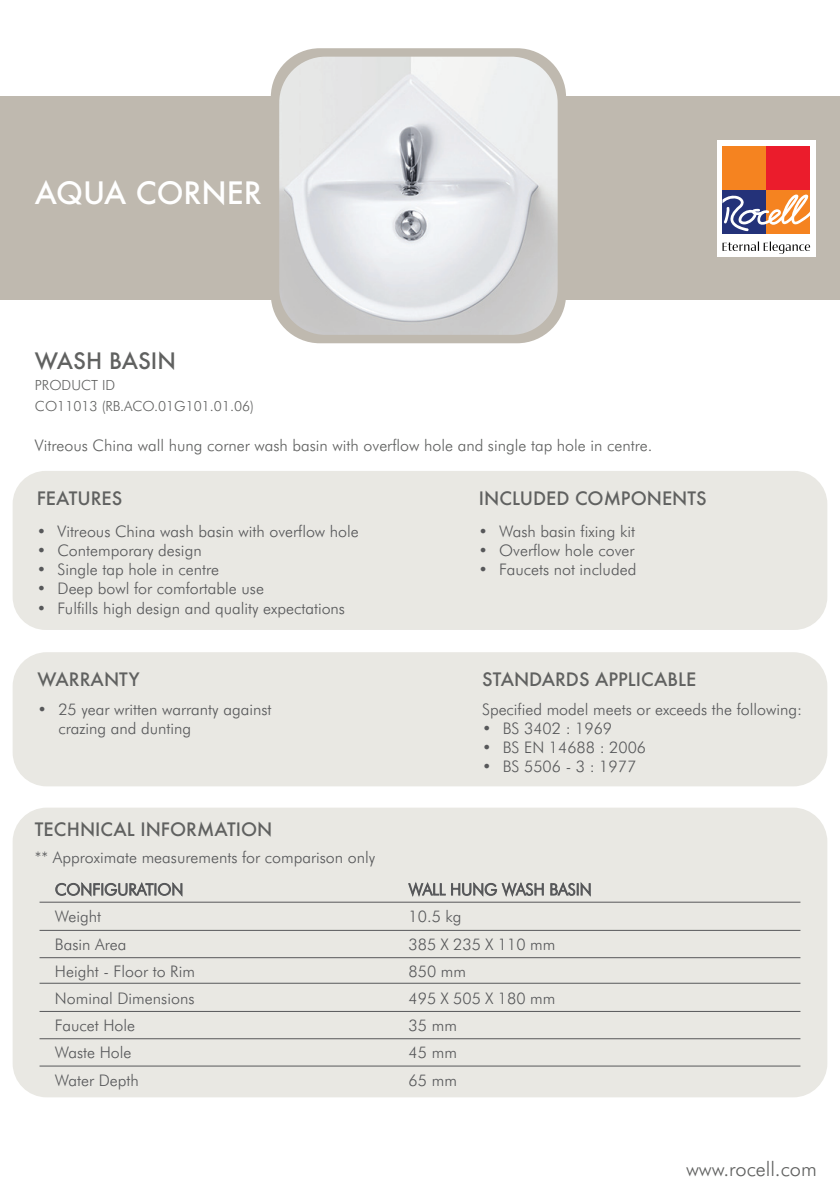
<style>
.page{position:relative;width:840px;height:1191px;background:#fff}
.page>*{position:absolute;margin:0;border:0;box-sizing:border-box;transform-origin:0 0}
.t1{font:500 30px "Futura";color:#fff}
.t2{font:500 22px "Futura";color:#606160}
.t3{font:300 20px "Futura BT";color:#606160}
.t4{font:500 18px "Futura";color:#606160}
.t5{font:300 16px/19.2px "Futura BT";color:#57585a}
.t6{font:300 16px "Futura BT";color:#606160}
.t7{font:300 14px/20.8px "Futura BT";color:#606160}
</style>
<div class="page">
<div style="left:13px;top:471px;width:813px;height:159px;background:#e9e8e3;border-radius:33px"></div>
<div style="left:13px;top:652px;width:813px;height:134px;background:#e9e8e3;border-radius:34px"></div>
<div style="left:13px;top:807px;width:813px;height:290px;background:#e9e8e3;border-radius:34px"></div>
<div style="left:0;top:96px;width:839px;height:204px;background:#bfb9af"></div>
<div style="left:271px;top:48px;width:294px;height:295px;background:#bfb9af;border-radius:49px"></div>
<img style="left:279px;top:57px;width:278px;height:278px">
<svg style="left:55px;top:882px;width:127px;height:14px"></svg>
<svg style="left:408px;top:882px;width:37px;height:15px"></svg>
<svg style="left:451px;top:882px;width:92px;height:15px"></svg>
<svg style="left:550px;top:882px;width:40px;height:14px"></svg>
<hr style="left:39px;top:902px;width:761px;height:1px;background:#57585a">
<hr style="left:39px;top:930px;width:761px;height:1px;background:#57585a">
<hr style="left:39px;top:957px;width:761px;height:1px;background:#57585a">
<hr style="left:39px;top:983px;width:761px;height:1px;background:#57585a">
<hr style="left:39px;top:1011px;width:761px;height:1px;background:#57585a">
<hr style="left:39px;top:1038px;width:761px;height:1px;background:#57585a">
<hr style="left:39px;top:1065px;width:761px;height:1px;background:#57585a">
<div style="left:717px;top:140px;width:98px;height:117px;background:#fff"></div>
<div style="left:765px;top:190px;width:44px;height:44px;background:#f58320"></div>
<div style="left:722px;top:146px;width:43px;height:44px;background:#f58320"></div>
<div style="left:765px;top:146px;width:44px;height:44px;background:#eb1c2c"></div>
<div style="left:722px;top:190px;width:43px;height:44px;background:#243279"></div>
<svg style="left:722px;top:194px;width:87px;height:37px"></svg>
<svg style="left:722px;top:241px;width:87px;height:13px"></svg>
<h1 class="t1" style="left:35px;top:172px;width:228px">AQUA CORNER</h1>
<h2 class="t2" style="left:35px;top:346px;width:142px">WASH BASIN</h2>
<p class="t7" style="left:35px;top:374px;width:220px">PRODUCT ID<br>CO11013 (RB.ACO.01G101.01.06)</p>
<p class="t6" style="left:35px;top:435px;width:618px">Vitreous China wall hung corner wash basin with overflow hole and single tap hole in centre.</p>
<p class="t4" style="left:37px;top:486px;width:87px">FEATURES</p>
<p class="t4" style="left:478px;top:486px;width:229px">INCLUDED COMPONENTS</p>
<p class="t5" style="left:37px;top:521px;width:323px">• Vitreous China wash basin with overflow hole</p>
<p class="t5" style="left:37px;top:540px;width:166px">• Contemporary design</p>
<p class="t5" style="left:37px;top:560px;width:184px">• Single tap hole in centre</p>
<p class="t5" style="left:37px;top:579px;width:228px">• Deep bowl for comfortable use</p>
<p class="t5" style="left:37px;top:598px;width:309px">• Fulfills high design and quality expectations</p>
<p class="t4" style="left:38px;top:667px;width:103px">WARRANTY</p>
<p class="t5" style="left:58px;top:699px;width:214px;text-indent:-21px">• 25 year written warranty against crazing and dunting</p>
<p class="t4" style="left:35px;top:816px;width:239px">TECHNICAL INFORMATION</p>
<p class="t5" style="left:35px;top:847px;width:341px">** Approximate measurements for comparison only</p>
<p class="t5" style="left:478px;top:521px;width:158px">• Wash basin fixing kit</p>
<p class="t5" style="left:478px;top:540px;width:157px">• Overflow hole cover</p>
<p class="t5" style="left:478px;top:560px;width:159px">• Faucets not included</p>
<p class="t4" style="left:481px;top:667px;width:216px">STANDARDS APPLICABLE</p>
<p class="t5" style="left:481px;top:699px;width:321px">Specified model meets or exceeds the following:</p>
<p class="t5" style="left:481px;top:718px;width:132px">• BS 3402 : 1969</p>
<p class="t5" style="left:481px;top:737px;width:165px">• BS EN 14688 : 2006</p>
<p class="t5" style="left:481px;top:757px;width:156px">• BS 5506 - 3 : 1977</p>
<p class="t5" style="left:55px;top:907px;width:48px">Weight</p>
<p class="t5" style="left:408px;top:907px;width:54px">10.5 kg</p>
<p class="t5" style="left:55px;top:934px;width:73px">Basin Area</p>
<p class="t5" style="left:408px;top:934px;width:148px">385 X 235 X 110 mm</p>
<p class="t5" style="left:55px;top:961px;width:141px">Height - Floor to Rim</p>
<p class="t5" style="left:408px;top:961px;width:59px">850 mm</p>
<p class="t5" style="left:55px;top:988px;width:141px">Nominal Dimensions</p>
<p class="t5" style="left:408px;top:988px;width:148px">495 X 505 X 180 mm</p>
<p class="t5" style="left:55px;top:1015px;width:82px">Faucet Hole</p>
<p class="t5" style="left:408px;top:1015px;width:50px">35 mm</p>
<p class="t5" style="left:55px;top:1043px;width:78px">Waste Hole</p>
<p class="t5" style="left:408px;top:1043px;width:50px">45 mm</p>
<p class="t5" style="left:55px;top:1070px;width:85px">Water Depth</p>
<p class="t5" style="left:408px;top:1070px;width:50px">65 mm</p>
<p class="t3" style="left:685px;top:1157px;width:132px">www.rocell.com</p>
</div>
